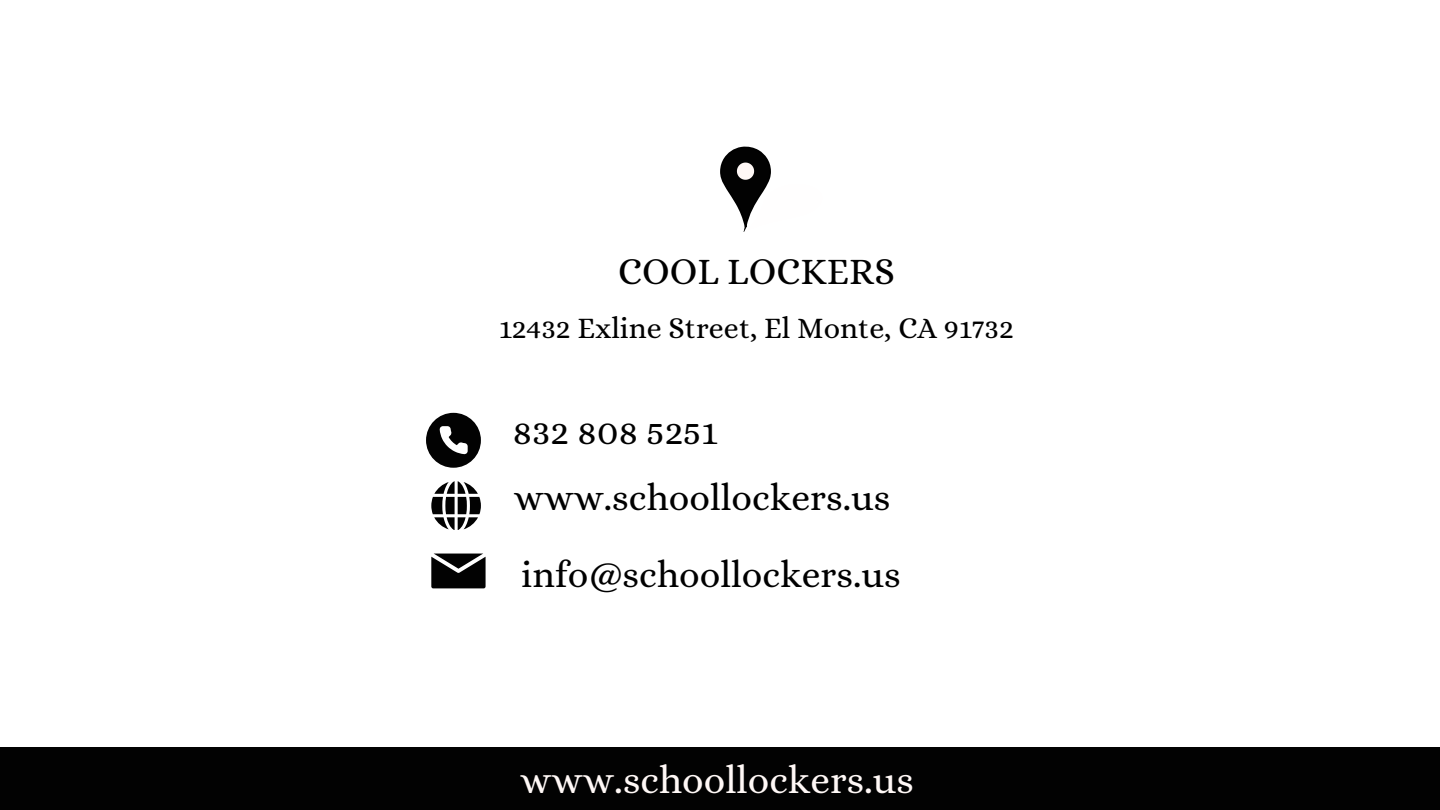
<style>
.page{position:relative;width:1440px;height:810px;background:#fff}
.page>*{position:absolute;margin:0;border:0;box-sizing:border-box;transform-origin:0 0}
.t1{font:39.3px "Alice";color:#fff8f6}
.t2{font:37.6px "Alice";color:#000}
.t3{font:30px "Alice";color:#000}
</style>
<div class="page">
<div style="left:0;top:748px;width:1440px;height:62px;background:#020202"></div>
<svg style="left:720px;top:146px;width:51px;height:85px"></svg>
<svg style="left:426px;top:413px;width:55px;height:55px"></svg>
<svg style="left:431px;top:481px;width:50px;height:49px"></svg>
<svg style="left:431px;top:554px;width:54px;height:34px;background:#242424"></svg>
<h1 class="t2" style="left:618px;top:250px;width:278px">COOL LOCKERS</h1>
<p class="t3" style="left:499px;top:311px;width:516px">12432 Exline Street, El Monte, CA 91732</p>
<p class="t2" style="left:513px;top:410px;width:206px">832 808 5251</p>
<p class="t2" style="left:514px;top:476px;width:378px">www.schoollockers.us</p>
<p class="t2" style="left:521px;top:553px;width:381px">info@schoollockers.us</p>
<p class="t1" style="left:520px;top:757px;width:395px">www.schoollockers.us</p>
</div>
